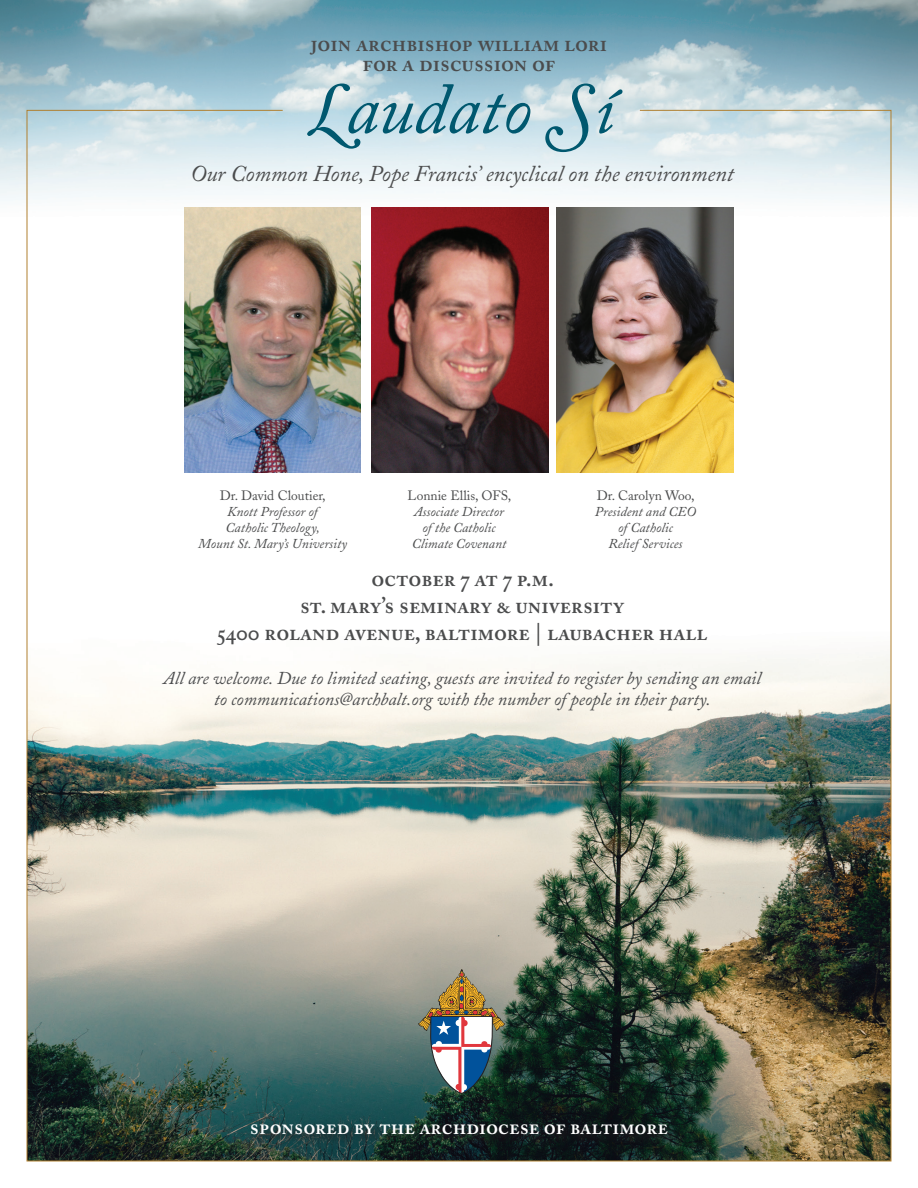
<style>
.page{position:relative;width:918px;height:1188px;background:#fff}
.page>*{position:absolute;margin:0;border:0;box-sizing:border-box;transform-origin:0 0}
.t1{font:72px "Adobe Caslon Italic Os F";color:#00586f}
.t2{font:22.5px/19.5px "Adobe Caslon Semibold SC";color:#4b4c4d;text-align:center}
.t3{font:italic 22.5px "Adobe Caslon";color:#4b4c4d}
.t4{font:21px "Adobe Caslon Semibold SC";color:#fff}
.t5{font:italic 18px/21.6px "Adobe Caslon";color:#4b4c4d;text-align:center}
.t6{font:italic 13.5px/16.2px "Adobe Caslon";color:#4b4c4d;text-align:center}
.s1{font-family:"Adobe Caslon Swash";font-style:italic}
.s2{font-style:normal}
</style>
<div class="page">
<img style="left:0;top:0;width:918px;height:508px">
<img style="left:27px;top:110px;width:864px;height:1051px">
<img style="left:556px;top:207px;width:177px;height:266px">
<img style="left:184px;top:207px;width:177px;height:266px">
<img style="left:371px;top:207px;width:177px;height:266px">
<svg style="left:418px;top:969px;width:87px;height:153px;background:#71786f"></svg>
<svg style="left:249px;top:1122px;width:430px;height:25px;background:#162a2a"></svg>
<p class="t2" style="left:311px;top:34px;width:298px">join archbishop william lori for a discussion of</p>
<p class="t1" style="left:310px;top:69px;width:306px"><span class="s1">L</span>audato <span class="s1">S</span>í</p>
<p class="t3" style="left:190px;top:162px;width:545px">Our Common Hone, Pope Francis’ encyclical on the environment</p>
<p class="t6" style="left:198px;top:488px;width:150px"><span class="s2">Dr. David Cloutier,<br></span>Knott Professor of<br>Catholic Theology,<br>Mount St. Mary’s University</p>
<p class="t6" style="left:407px;top:488px;width:105px"><span class="s2">Lonnie Ellis, OFS,<br></span>Associate Director<br>of the Catholic<br>Climate Covenant</p>
<p class="t6" style="left:595px;top:488px;width:103px"><span class="s2">Dr. Carolyn Woo,<br></span>President and CEO of Catholic<br>Relief Services</p>
<p class="t2" style="left:371px;top:569px;width:184px">october 7 at 7 p.m.</p>
<p class="t2" style="left:300px;top:596px;width:326px">st. mary’s seminary &amp; university</p>
<p class="t2" style="left:217px;top:623px;width:492px">5400 roland avenue, baltimore | laubacher hall</p>
<p class="t5" style="left:163px;top:668px;width:599px">All are welcome. Due to limited seating, guests are invited to register by sending an email to communications@archbalt.org with the number of people in their party.</p>
<p class="t4" style="left:250px;top:1114px;width:420px">sponsored by the archdiocese of baltimore</p>
</div>
